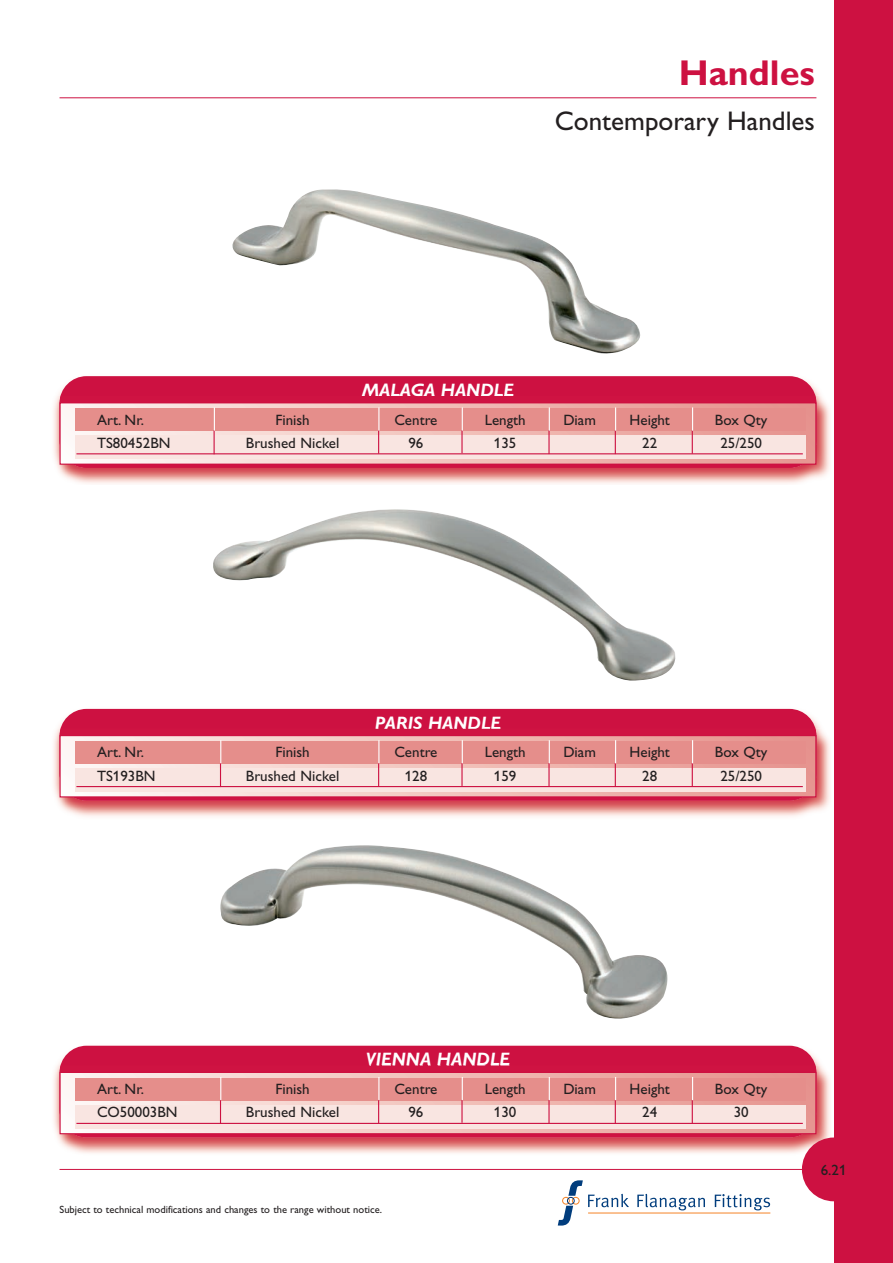
<style>
.page{position:relative;width:893px;height:1263px;background:#fff}
.page>*{position:absolute;margin:0;border:0;box-sizing:border-box;transform-origin:0 0}
.t1{font:700 36px "Gill Alt One";color:#cd1141}
.t2{font:27px "Gill Alt One";color:#231f20}
.t3{font:italic 700 18px "Gill Alt One";color:#fff}
.t4{font:15px "Gill Alt One";color:#231f20}
.t5{font:10.5px "Gill Alt One";color:#231f20}
</style>
<div class="page">
<div style="left:60px;top:376px;width:756px;height:92px;background:#cd1141;border-radius:27px"></div>
<img style="left:53px;top:396px;width:777px;height:88px">
<img style="left:60px;top:396px;width:756px;height:72px">
<img style="left:362px;top:396px;width:151px;height:1px">
<div style="left:61px;top:403px;width:754px;height:61px;background:linear-gradient(to right,#fdf7f3,#e6918a)"></div>
<div style="left:60px;top:402px;width:756px;height:63px;border:1px solid #cd1141"></div>
<div style="left:75px;top:408px;width:731px;height:23px;background:#e58e8b"></div>
<div style="left:75px;top:435px;width:731px;height:24px;background:#f9e5e1"></div>
<svg style="left:214px;top:407px;width:1px;height:46px"></svg>
<svg style="left:378px;top:407px;width:1px;height:46px"></svg>
<hr style="left:461px;top:430px;width:2px;height:23px;background:#cd1141">
<svg style="left:462px;top:407px;width:1px;height:24px"></svg>
<hr style="left:548px;top:430px;width:2px;height:24px;background:#cd1141">
<svg style="left:549px;top:407px;width:1px;height:24px"></svg>
<svg style="left:615px;top:407px;width:1px;height:46px"></svg>
<svg style="left:692px;top:407px;width:1px;height:46px"></svg>
<hr style="left:76px;top:453px;width:727px;height:1px;background:#cd1141">
<img style="left:58px;top:708px;width:762px;height:20px">
<div style="left:60px;top:709px;width:756px;height:91px;background:#cd1141;border-radius:27px"></div>
<img style="left:53px;top:728px;width:777px;height:89px">
<img style="left:60px;top:728px;width:756px;height:72px">
<img style="left:376px;top:728px;width:125px;height:1px">
<div style="left:61px;top:736px;width:754px;height:60px;background:linear-gradient(to right,#fdf7f4,#e6918a)"></div>
<div style="left:60px;top:735px;width:756px;height:62px;border:1px solid #cd1141"></div>
<div style="left:75px;top:741px;width:731px;height:23px;background:#e58e8b"></div>
<div style="left:75px;top:768px;width:731px;height:24px;background:#f9e5e1"></div>
<svg style="left:220px;top:740px;width:1px;height:46px"></svg>
<svg style="left:378px;top:740px;width:1px;height:46px"></svg>
<hr style="left:461px;top:763px;width:2px;height:23px;background:#cd1141">
<svg style="left:462px;top:740px;width:1px;height:23px"></svg>
<hr style="left:548px;top:763px;width:2px;height:24px;background:#cd1141">
<svg style="left:549px;top:740px;width:1px;height:23px"></svg>
<svg style="left:615px;top:740px;width:1px;height:46px"></svg>
<svg style="left:692px;top:740px;width:1px;height:46px"></svg>
<hr style="left:76px;top:786px;width:727px;height:1px;background:#cd1141">
<img style="left:58px;top:1045px;width:763px;height:114px">
<div style="left:60px;top:1046px;width:756px;height:91px;background:#cd1141;border-radius:27px"></div>
<img style="left:53px;top:1065px;width:777px;height:89px">
<img style="left:60px;top:1065px;width:756px;height:72px">
<img style="left:368px;top:1065px;width:142px;height:1px">
<div style="left:61px;top:1073px;width:754px;height:60px;background:linear-gradient(to right,#fef7f4,#e6918a)"></div>
<div style="left:60px;top:1072px;width:756px;height:62px;border:1px solid #cd1141"></div>
<div style="left:75px;top:1078px;width:731px;height:22px;background:#e58e8b"></div>
<div style="left:75px;top:1105px;width:731px;height:24px;background:#f9e5e1"></div>
<svg style="left:220px;top:1077px;width:1px;height:46px"></svg>
<svg style="left:378px;top:1077px;width:1px;height:46px"></svg>
<hr style="left:461px;top:1100px;width:2px;height:23px;background:#cd1141">
<svg style="left:462px;top:1077px;width:1px;height:23px"></svg>
<hr style="left:548px;top:1100px;width:2px;height:24px;background:#cd1141">
<svg style="left:549px;top:1077px;width:1px;height:23px"></svg>
<svg style="left:615px;top:1077px;width:1px;height:46px"></svg>
<svg style="left:692px;top:1077px;width:1px;height:46px"></svg>
<hr style="left:76px;top:1123px;width:727px;height:1px;background:#cd1141">
<div style="left:802px;top:1137px;width:64px;height:64px;background:#cd1141;border-radius:50%"></div>
<div style="left:834px;top:0;width:59px;height:1263px;background:#cd1141"></div>
<svg style="left:558px;top:1180px;width:71px;height:45px"></svg>
<svg style="left:637px;top:1194px;width:68px;height:16px"></svg>
<svg style="left:715px;top:1194px;width:55px;height:16px"></svg>
<hr style="left:588px;top:1212px;width:182px;height:1px;background:#f58427">
<hr style="left:60px;top:97px;width:756px;height:1px;background:#cd1141">
<hr style="left:60px;top:1169px;width:798px;height:1px;background:#cd1141">
<img style="left:232px;top:189px;width:409px;height:165px">
<img style="left:213px;top:509px;width:463px;height:172px">
<img style="left:220px;top:845px;width:448px;height:174px">
<h1 class="t1" style="left:679px;top:59px;width:138px">Handles</h1>
<h2 class="t2" style="left:555px;top:111px;width:262px">Contemporary Handles</h2>
<p class="t3" style="left:362px;top:383px;width:153px">MALAGA HANDLE</p>
<p class="t4" style="left:97px;top:414px;width:49px">Art. Nr.</p>
<p class="t4" style="left:275px;top:414px;width:36px">Finish</p>
<p class="t4" style="left:394px;top:414px;width:45px">Centre</p>
<p class="t4" style="left:485px;top:414px;width:42px">Length</p>
<p class="t4" style="left:563px;top:414px;width:34px">Diam</p>
<p class="t4" style="left:630px;top:414px;width:42px">Height</p>
<p class="t4" style="left:715px;top:414px;width:54px">Box Qty</p>
<p class="t4" style="left:97px;top:437px;width:75px">TS80452BN</p>
<p class="t4" style="left:246px;top:437px;width:95px">Brushed Nickel</p>
<p class="t4" style="left:408px;top:437px;width:16px">96</p>
<p class="t4" style="left:494px;top:437px;width:24px">135</p>
<p class="t4" style="left:642px;top:437px;width:16px">22</p>
<p class="t4" style="left:720px;top:437px;width:43px">25/250</p>
<p class="t3" style="left:375px;top:716px;width:128px">PARIS HANDLE</p>
<p class="t4" style="left:97px;top:747px;width:49px">Art. Nr.</p>
<p class="t4" style="left:275px;top:747px;width:36px">Finish</p>
<p class="t4" style="left:394px;top:747px;width:45px">Centre</p>
<p class="t4" style="left:485px;top:747px;width:42px">Length</p>
<p class="t4" style="left:563px;top:747px;width:34px">Diam</p>
<p class="t4" style="left:630px;top:747px;width:42px">Height</p>
<p class="t4" style="left:715px;top:747px;width:54px">Box Qty</p>
<p class="t4" style="left:97px;top:770px;width:60px">TS193BN</p>
<p class="t4" style="left:246px;top:770px;width:95px">Brushed Nickel</p>
<p class="t4" style="left:405px;top:770px;width:24px">128</p>
<p class="t4" style="left:494px;top:770px;width:24px">159</p>
<p class="t4" style="left:642px;top:770px;width:16px">28</p>
<p class="t4" style="left:720px;top:770px;width:43px">25/250</p>
<p class="t3" style="left:366px;top:1052px;width:146px">VIENNA HANDLE</p>
<p class="t4" style="left:97px;top:1083px;width:49px">Art. Nr.</p>
<p class="t4" style="left:275px;top:1083px;width:36px">Finish</p>
<p class="t4" style="left:394px;top:1083px;width:45px">Centre</p>
<p class="t4" style="left:485px;top:1083px;width:42px">Length</p>
<p class="t4" style="left:563px;top:1083px;width:34px">Diam</p>
<p class="t4" style="left:630px;top:1083px;width:42px">Height</p>
<p class="t4" style="left:715px;top:1083px;width:54px">Box Qty</p>
<p class="t4" style="left:97px;top:1107px;width:82px">CO50003BN</p>
<p class="t4" style="left:246px;top:1107px;width:95px">Brushed Nickel</p>
<p class="t4" style="left:408px;top:1107px;width:16px">96</p>
<p class="t4" style="left:494px;top:1107px;width:24px">130</p>
<p class="t4" style="left:642px;top:1107px;width:16px">24</p>
<p class="t4" style="left:734px;top:1107px;width:16px">30</p>
<p class="t5" style="left:60px;top:1205px;width:324px">Subject to technical modifications and changes to the range without notice.</p>
<p class="t4" style="left:821px;top:1164px;width:27px">6.21</p>
</div>
